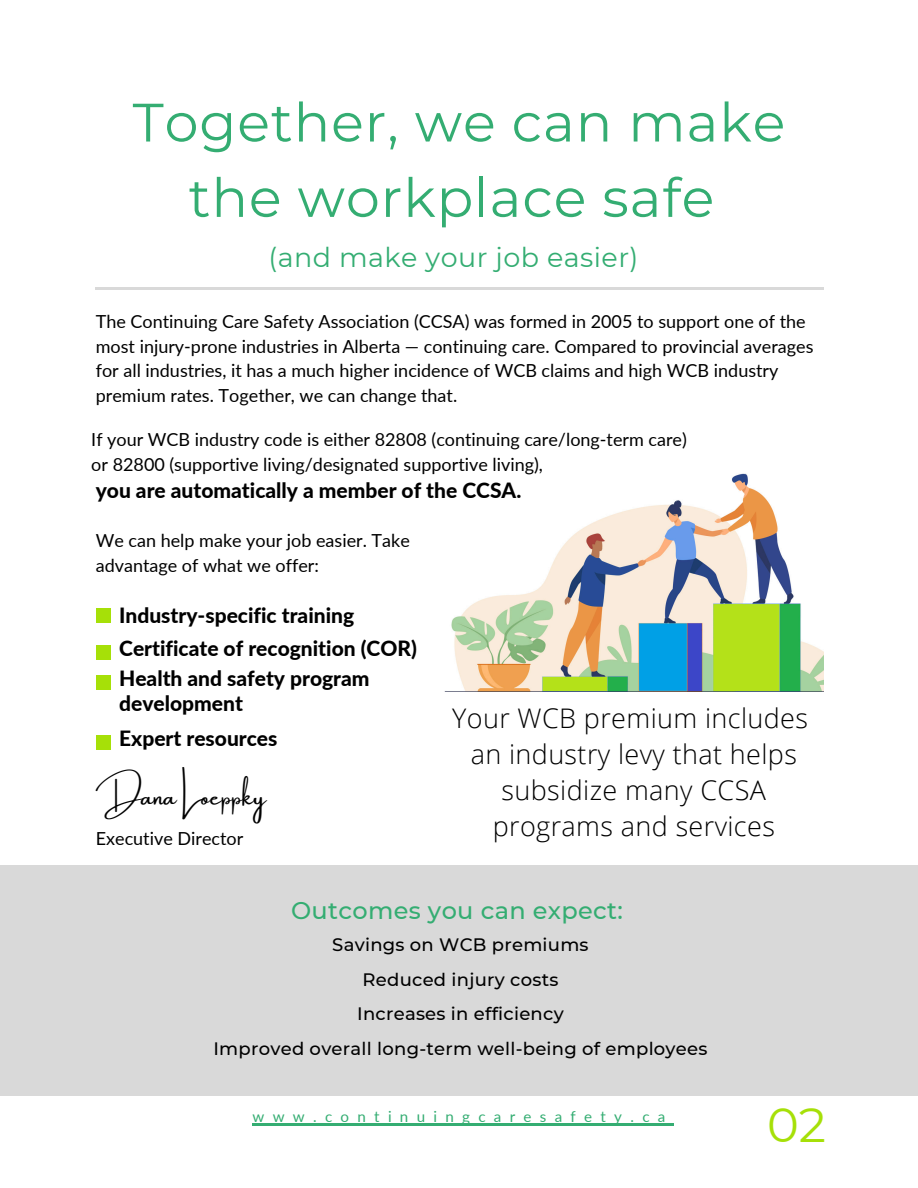
<style>
.page{position:relative;width:918px;height:1188px;background:#fff}
.page>*{position:absolute;margin:0;border:0;box-sizing:border-box;transform-origin:0 0}
.t1{font:54px/75.3px "Montserrat";letter-spacing:.015em;color:#34ad72;text-align:center}
.t2{font:48px "Montserrat";color:#a6e008}
.t3{font:300 27px/36px "Open Sans";letter-spacing:.015em;color:#000;text-align:center}
.t4{font:27px "Montserrat";letter-spacing:.015em;color:#34ad72}
.t5{font:500 24px "Montserrat";letter-spacing:.015em;color:#34ad72}
.t6{font:24px "Amsterdam One";color:#000}
.t7{font:800 21px/32.7px "Lato";color:#000}
.t8{font:18px/24.8px "Lato";color:#000}
.t9{font:500 18px/34.8px "Montserrat";letter-spacing:.015em;color:#000;text-align:center}
.t10{font:15.15px "Lato";letter-spacing:.55em;color:#34ad72}
</style>
<div class="page">
<hr style="left:96px;top:287px;width:728px;height:3px;background:#d9d9d9">
<div style="left:0;top:865px;width:918px;height:231px;background:#d9d9d9"></div>
<img style="left:451px;top:473px;width:372px;height:218px">
<hr style="left:253px;top:1124px;width:421px;height:2px;background:#34ad72">
<div style="left:96px;top:645px;width:15px;height:15px;background:#a6e008"></div>
<div style="left:96px;top:608px;width:15px;height:15px;background:#a6e008"></div>
<div style="left:96px;top:675px;width:15px;height:15px;background:#a6e008"></div>
<div style="left:96px;top:735px;width:15px;height:15px;background:#a6e008"></div>
<p class="t1" style="left:133px;top:85px;width:654px">Together, we can make the workplace safe</p>
<h5 class="t4" style="left:268px;top:241px;width:372px">(and make your job easier)</h5>
<h2 class="t8" style="left:96px;top:309px;width:719px">The Continuing Care Safety Association (CCSA) was formed in 2005 to support one of the most injury-prone industries in Alberta — continuing care. Compared to provincial averages for all industries, it has a much higher incidence of WCB claims and high WCB industry premium rates. Together, we can change that.</h2>
<h2 class="t8" style="left:91px;top:427px;width:597px">If your WCB industry code is either 82808 (continuing care/long-term care) or 82800 (supportive living/designated supportive living),</h2>
<h4 class="t7" style="left:96px;top:473px;width:427px">you are automatically a member of the CCSA.</h4>
<p class="t8" style="left:96px;top:527px;width:316px">We can help make your job easier. Take advantage of what we offer:</p>
<p class="t7" style="left:119px;top:598px;width:299px">Industry-specific training<br>Certificate of recognition (COR)</p>
<p class="t7" style="left:119px;top:665px;width:252px;line-height:24.8px">Health and safety program development</p>
<p class="t7" style="left:119px;top:721px;width:160px">Expert resources</p>
<p class="t6" style="left:96px;top:784px;width:172px">Dana Loeppky</p>
<p class="t8" style="left:96px;top:825px;width:149px">Executive Director</p>
<p class="t3" style="left:452px;top:700px;width:357px">Your WCB premium includes an industry levy that helps subsidize many CCSA programs and services</p>
<h5 class="t5" style="left:291px;top:896px;width:333px">Outcomes you can expect:</h5>
<h5 class="t9" style="left:213px;top:927px;width:495px">Savings on WCB premiums<br>Reduced injury costs<br>Increases in efficiency<br>Improved overall long-term well-being of employees</h5>
<h3 class="t10" style="left:253px;top:1107px;width:414px">www.continuingcaresafety.ca</h3>
<p class="t2" style="left:767px;top:1095px;width:61px">02</p>
</div>
